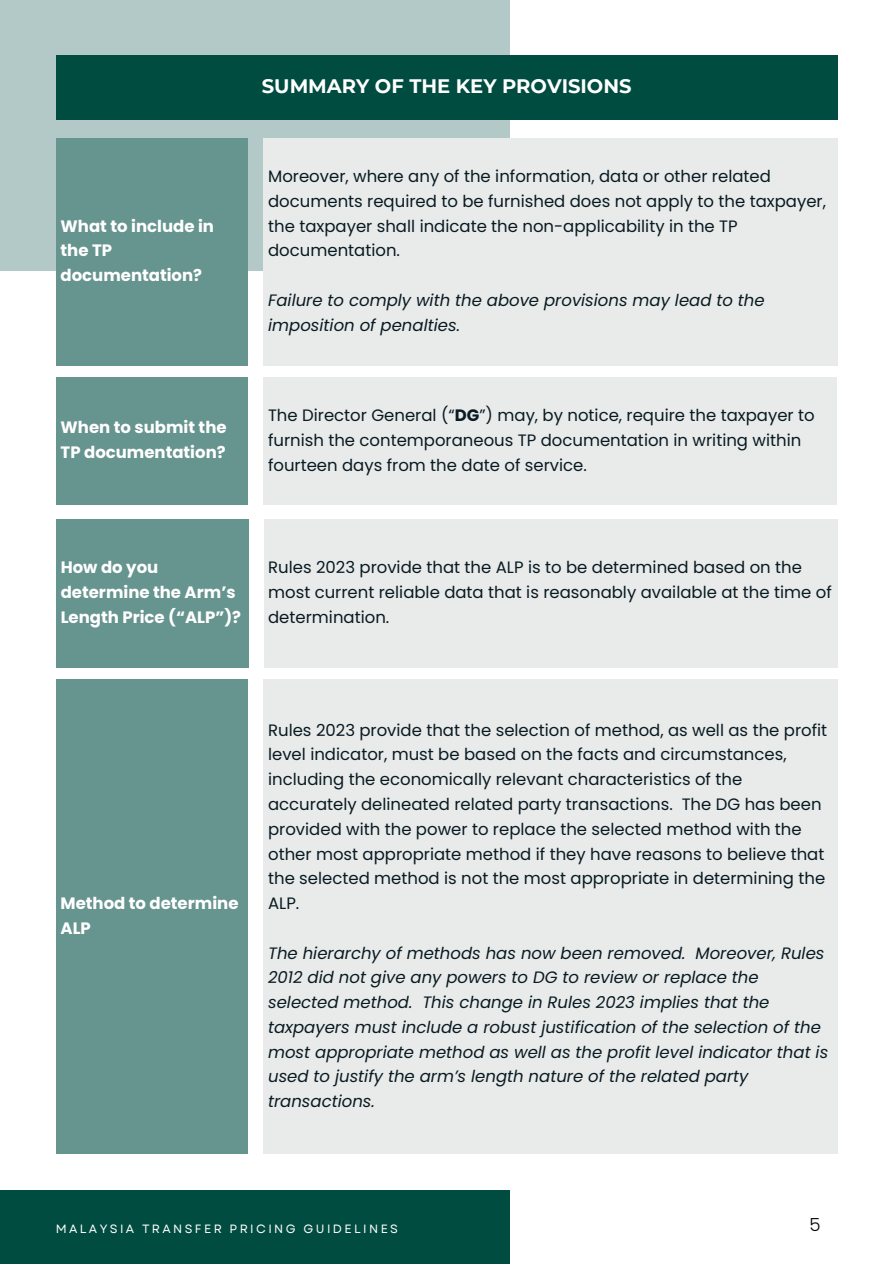
<style>
.page{position:relative;width:893px;height:1264px;background:#fff}
.page>*{position:absolute;margin:0;border:0;box-sizing:border-box;transform-origin:0 0}
.t1{font:700 19.5px "Montserrat";color:#fff}
.t2{font:300 18px "Poppins";color:#000}
.t3{font:16.5px/24.8px "Poppins";color:#0a1a22}
.t4{font:italic 16.5px/24.8px "Poppins";color:#0a1a22}
.t5{font:700 16.5px/24.8px "Poppins";color:#fff}
.t6{font:12px "Garet";letter-spacing:.2em;color:#fff}
.s1{font-weight:700}
</style>
<div class="page">
<div style="left:0;top:0;width:510px;height:270px;background:#b3c9c7"></div>
<div style="left:0;top:1190px;width:510px;height:73px;background:#004c40"></div>
<div style="left:56px;top:56px;width:781px;height:64px;background:#004c40"></div>
<div style="left:56px;top:138px;width:192px;height:227px;background:#66948f"></div>
<div style="left:264px;top:138px;width:573px;height:227px;background:#e8ebea"></div>
<div style="left:56px;top:377px;width:192px;height:128px;background:#66948f"></div>
<div style="left:263px;top:377px;width:574px;height:128px;background:#e8ebea"></div>
<div style="left:56px;top:519px;width:192px;height:148px;background:#66948f"></div>
<div style="left:264px;top:519px;width:573px;height:148px;background:#e8ebea"></div>
<div style="left:56px;top:679px;width:192px;height:474px;background:#66948f"></div>
<div style="left:263px;top:679px;width:574px;height:474px;background:#e8ebea"></div>
<p class="t5" style="left:61px;top:214px;width:155px">What to include in the TP documentation?</p>
<p class="t5" style="left:61px;top:415px;width:167px">When to submit the<br>TP documentation?</p>
<p class="t1" style="left:262px;top:72px;width:371px">SUMMARY OF THE KEY PROVISIONS</p>
<p class="t3" style="left:268px;top:164px;width:559px">Moreover, where any of the information, data or other related documents required to be furnished does not apply to the taxpayer, the taxpayer shall indicate the non-applicability in the TP documentation.</p>
<p class="t4" style="left:268px;top:288px;width:498px">Failure to comply with the above provisions may lead to the imposition of penalties.</p>
<p class="t3" style="left:268px;top:403px;width:548px">The Director General (“<span class="s1">DG</span>”) may, by notice, require the taxpayer to furnish the contemporaneous TP documentation in writing within fourteen days from the date of service.</p>
<p class="t5" style="left:61px;top:555px;width:182px">How do you determine the Arm’s<br>Length Price (“ALP”)?</p>
<p class="t3" style="left:268px;top:555px;width:565px">Rules 2023 provide that the ALP is to be determined based on the most current reliable data that is reasonably available at the time of determination.</p>
<p class="t5" style="left:61px;top:891px;width:179px">Method to determine<br>ALP</p>
<p class="t3" style="left:268px;top:717px;width:560px">Rules 2023 provide that the selection of method, as well as the profit level indicator, must be based on the facts and circumstances, including the economically relevant characteristics of the accurately delineated related party transactions. The DG has been provided with the power to replace the selected method with the other most appropriate method if they have reasons to believe that the selected method is not the most appropriate in determining the ALP.</p>
<p class="t4" style="left:268px;top:940px;width:561px">The hierarchy of methods has now been removed. Moreover, Rules 2012 did not give any powers to DG to review or replace the selected method. This change in Rules 2023 implies that the taxpayers must include a robust justification of the selection of the most appropriate method as well as the profit level indicator that is used to justify the arm’s length nature of the related party transactions.</p>
<p class="t6" style="left:56px;top:1221px;width:344px">MALAYSIA TRANSFER PRICING GUIDELINES</p>
<p class="t2" style="left:809px;top:1214px;width:13px">5</p>
</div>
